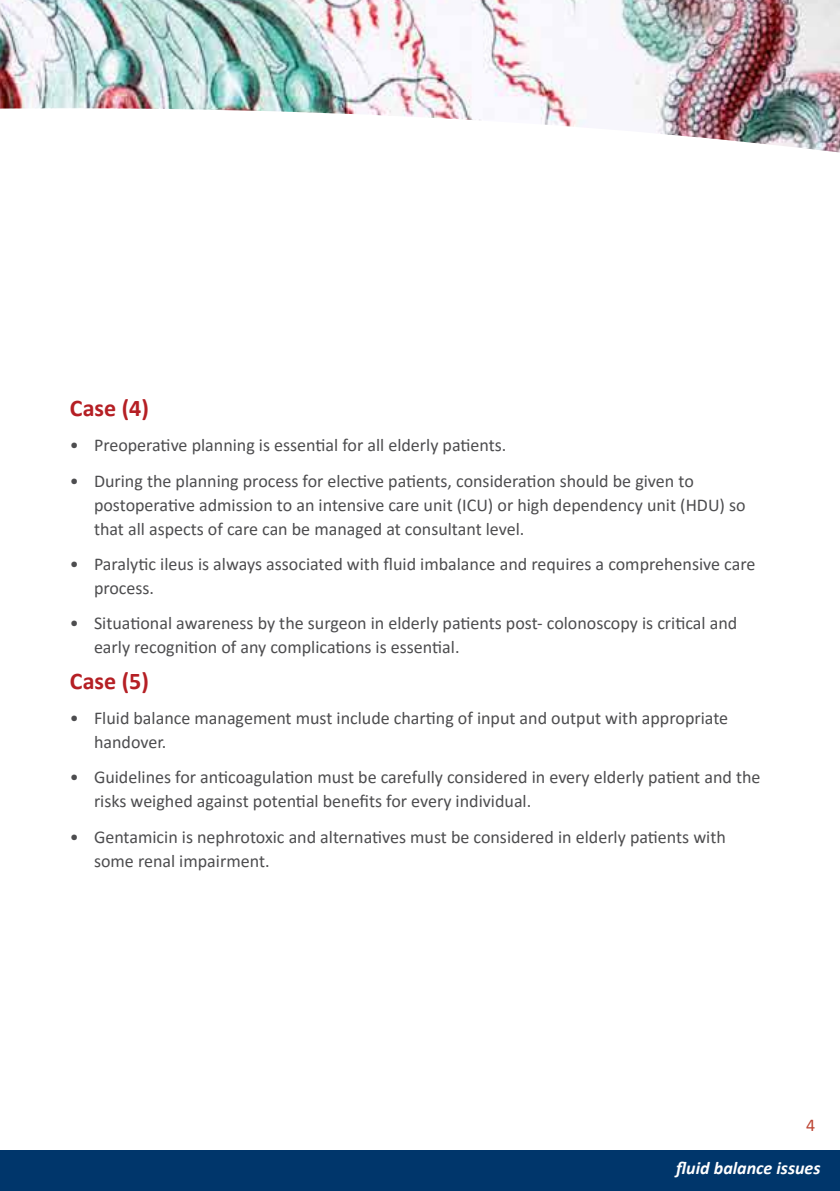
<style>
.page{position:relative;width:840px;height:1191px;background:#fff}
.page>*{position:absolute;margin:0;border:0;box-sizing:border-box;transform-origin:0 0}
.t1{font:700 24px "Calibri";color:#b51f24}
.t2{font:18px/24px "Calibri";color:#4d4d4f}
.t3{font:italic 700 18px "Calibri";color:#fff}
.t4{font:18px "Calibri";color:#bd4635}
</style>
<div class="page">
<div style="left:0;top:1168px;width:839px;height:23px;background:#00366b"></div>
<img style="left:0;top:0;width:839px;height:152px">
<div style="left:0;top:1150px;width:839px;height:40px;background:#00366b"></div>
<h1 class="t1" style="left:70px;top:391px;width:80px">Case (4)</h1>
<p class="t2" style="left:70px;top:433px;width:438px">• Preoperative planning is essential for all elderly patients.</p>
<p class="t2" style="left:94px;top:468px;width:652px;text-indent:-24px">• During the planning process for elective patients, consideration should be given to postoperative admission to an intensive care unit (ICU) or high dependency unit (HDU) so that all aspects of care can be managed at consultant level.</p>
<p class="t2" style="left:94px;top:551px;width:662px;text-indent:-24px">• Paralytic ileus is always associated with fluid imbalance and requires a comprehensive care process.</p>
<p class="t2" style="left:94px;top:611px;width:644px;text-indent:-24px">• Situational awareness by the surgeon in elderly patients post- colonoscopy is critical and early recognition of any complications is essential.</p>
<h1 class="t1" style="left:70px;top:664px;width:80px">Case (5)</h1>
<p class="t2" style="left:94px;top:705px;width:635px;text-indent:-24px">• Fluid balance management must include charting of input and output with appropriate handover.</p>
<p class="t2" style="left:94px;top:765px;width:667px;text-indent:-24px">• Guidelines for anticoagulation must be carefully considered in every elderly patient and the risks weighed against potential benefits for every individual.</p>
<p class="t2" style="left:94px;top:824px;width:633px;text-indent:-24px">• Gentamicin is nephrotoxic and alternatives must be considered in elderly patients with some renal impairment.</p>
<p class="t4" style="left:805px;top:1112px;width:11px">4</p>
<p class="t3" style="left:676px;top:1155px;width:146px">fluid balance issues</p>
</div>
